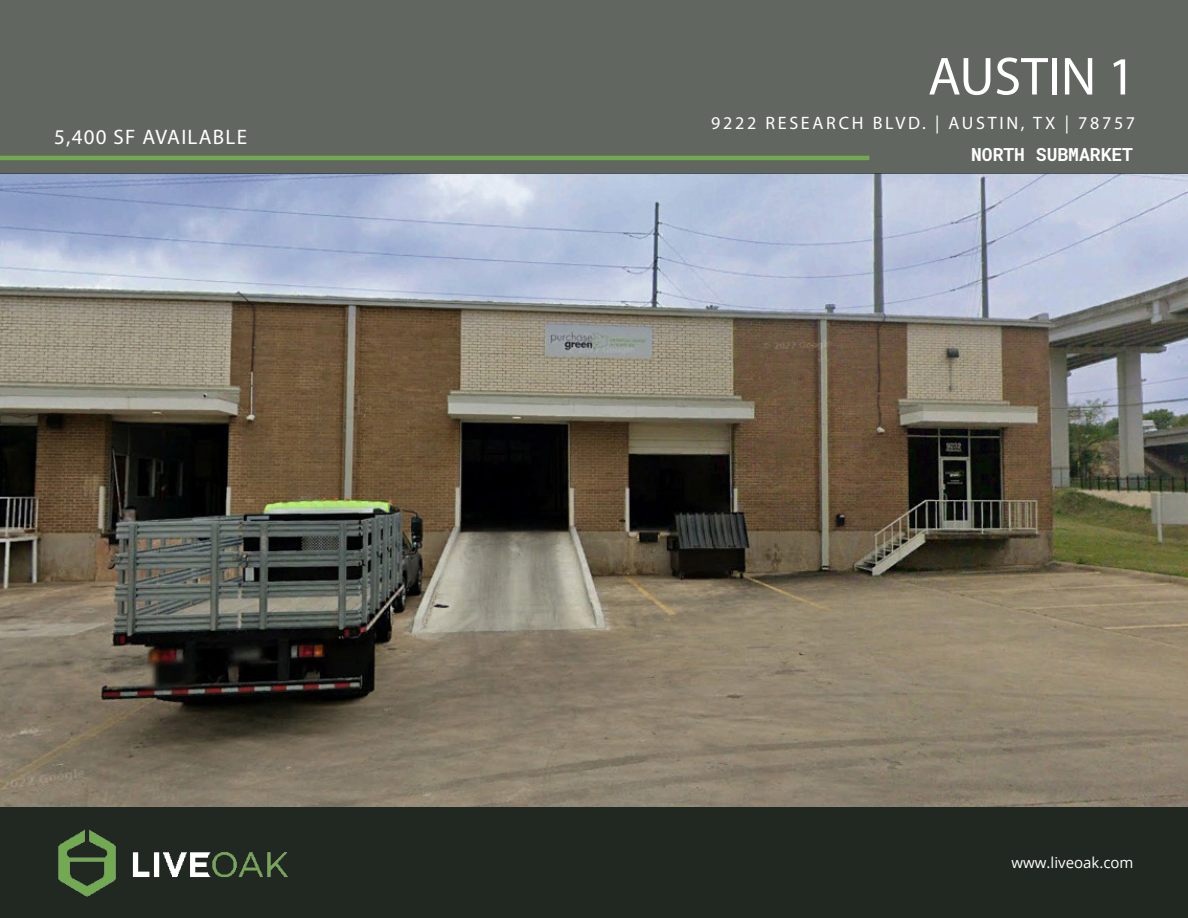
<style>
.page{position:relative;width:1188px;height:918px;background:#fff}
.page>*{position:absolute;margin:0;border:0;box-sizing:border-box;transform-origin:0 0}
.t1{font:54px "Myriad Pro";color:#fff}
.t2{font:21px "Myriad Pro";letter-spacing:.06em;color:#fff}
.t3{font:18px "Myriad Pro";letter-spacing:.15em;color:#fff}
.t4{font:700 18px "Roboto Mono";color:#fff}
.t5{font:15px "Open Sans";color:#fff}
</style>
<div class="page">
<img style="left:0;top:174px;width:1188px;height:633px">
<div style="left:0;top:0;width:1188px;height:174px;background:#616661"></div>
<hr style="left:0;top:156px;width:869px;height:4px;background:#71a850">
<div style="left:0;top:807px;width:1188px;height:111px;background:#212721"></div>
<img style="left:58px;top:829px;width:230px;height:68px">
<p class="t2" style="left:54px;top:124px;width:194px">5,400 SF AVAILABLE</p>
<h1 class="t1" style="left:928px;top:43px;width:209px">AUSTIN 1</h1>
<p class="t3" style="left:711px;top:112px;width:425px">9222 RESEARCH BLVD. | AUSTIN, TX | 78757</p>
<p class="t4" style="left:971px;top:142px;width:163px">NORTH SUBMARKET</p>
<p class="t5" style="left:1012px;top:852px;width:123px">www.liveoak.com</p>
</div>
